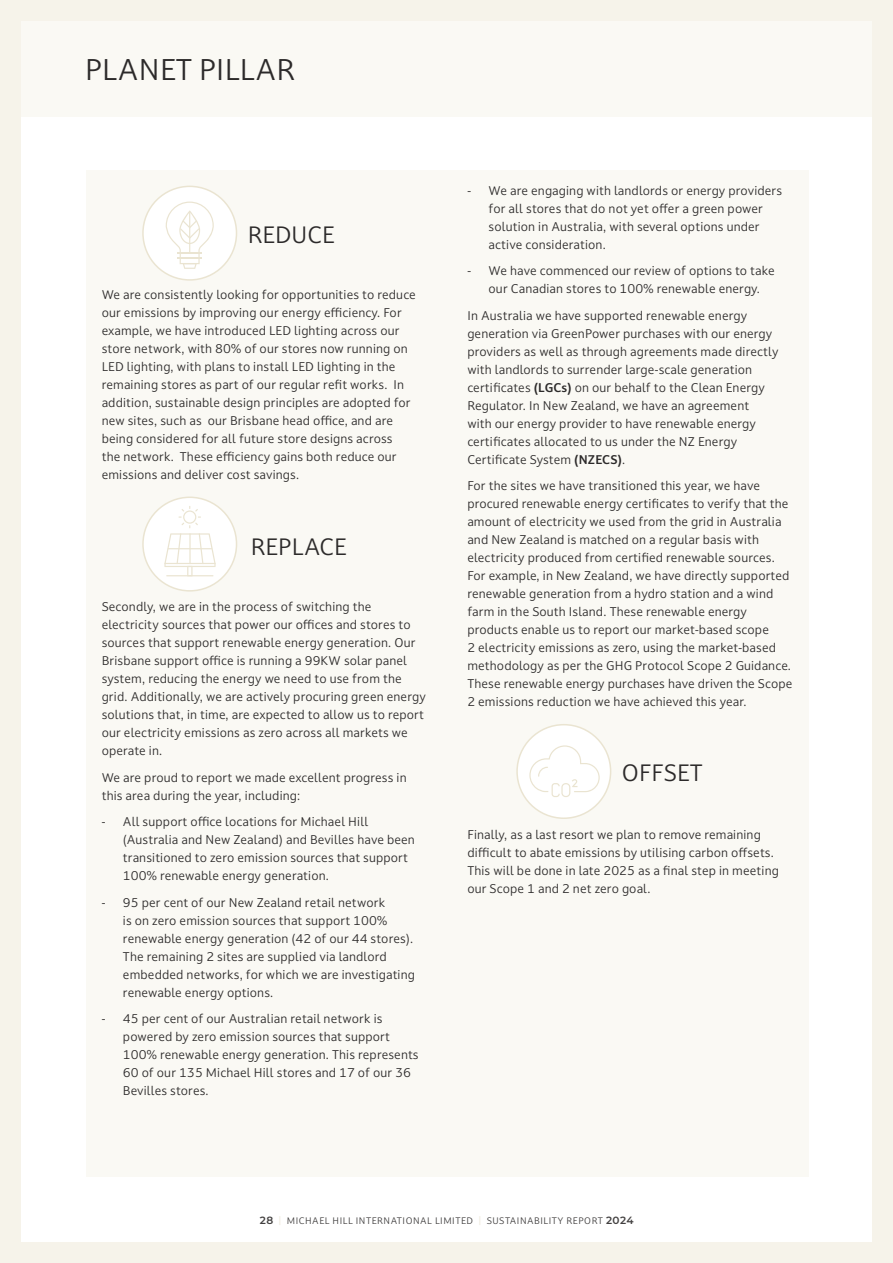
<style>
.page{position:relative;width:893px;height:1263px;background:#f6f3ea}
.page>*{position:absolute;margin:0;border:0;box-sizing:border-box;transform-origin:0 0}
.t1{font:28.5px "Darkmode Darkmode On";color:#2c2a2a}
.t2{font:22.5px "Darkmode Darkmode On";color:#2c2a2a}
.t3{font:12px/18px "Darkmode Darkmode On";letter-spacing:.01em;color:#2c2a2a}
.t4{font:9px "Darkmode Darkmode On";letter-spacing:.05em;color:#424040}
.s1{font-weight:700}
.s2{font-family:"Montserrat";font-weight:600;font-size:10.5px}
</style>
<div class="page">
<div style="left:21px;top:21px;width:851px;height:1221px;background:#fff"></div>
<div style="left:21px;top:21px;width:851px;height:96px;background:#faf9f4"></div>
<div style="left:86px;top:170px;width:722px;height:1006px;background:#faf9f4"></div>
<div style="left:143px;top:497px;width:94px;height:94px;background:#fff;border-radius:50%"></div>
<div style="left:142px;top:496px;width:95px;height:96px;border:2px solid #eae4d1;border-radius:50%"></div>
<div style="left:143px;top:186px;width:93px;height:94px;background:#fff;border-radius:50%"></div>
<div style="left:142px;top:186px;width:95px;height:95px;border:2px solid #eae4d1;border-radius:50%"></div>
<svg style="left:165px;top:202px;width:49px;height:67px"></svg>
<svg style="left:164px;top:506px;width:52px;height:70px"></svg>
<div style="left:517px;top:725px;width:94px;height:93px;background:#fff;border-radius:50%"></div>
<div style="left:516px;top:724px;width:95px;height:95px;border:2px solid #eae4d1;border-radius:50%"></div>
<svg style="left:529px;top:745px;width:71px;height:52px"></svg>
<h1 class="t1" style="left:85px;top:50px;width:212px">PLANET PILLAR</h1>
<h2 class="t2" style="left:248px;top:220px;width:88px">REDUCE</h2>
<p class="t3" style="left:102px;top:285px;width:316px">We are consistently looking for opportunities to reduce our emissions by improving our energy efficiency. For example, we have introduced LED lighting across our store network, with 80% of our stores now running on LED lighting, with plans to install LED lighting in the remaining stores as part of our regular refit works. In addition, sustainable design principles are adopted for new sites, such as our Brisbane head office, and are being considered for all future store designs across<br>the network. These efficiency gains both reduce our emissions and deliver cost savings.</p>
<h2 class="t2" style="left:251px;top:531px;width:97px">REPLACE</h2>
<p class="t3" style="left:102px;top:598px;width:326px">Secondly, we are in the process of switching the electricity sources that power our offices and stores to sources that support renewable energy generation. Our Brisbane support office is running a 99KW solar panel system, reducing the energy we need to use from the grid. Additionally, we are actively procuring green energy solutions that, in time, are expected to allow us to report our electricity emissions as zero across all markets we operate in.</p>
<p class="t3" style="left:102px;top:768px;width:306px">We are proud to report we made excellent progress in this area during the year, including:</p>
<p class="t3" style="left:123px;top:813px;width:293px;text-indent:-21px">- All support office locations for Michael Hill (Australia and New Zealand) and Bevilles have been transitioned to zero emission sources that support 100% renewable energy generation.</p>
<p class="t3" style="left:123px;top:893px;width:294px;text-indent:-21px">- 95 per cent of our New Zealand retail network<br>is on zero emission sources that support 100% renewable energy generation (42 of our 44 stores).<br>The remaining 2 sites are supplied via landlord embedded networks, for which we are investigating renewable energy options.</p>
<p class="t3" style="left:123px;top:1010px;width:297px;text-indent:-21px">- 45 per cent of our Australian retail network is powered by zero emission sources that support 100% renewable energy generation. This represents 60 of our 135 Michael Hill stores and 17 of our 36<br>Bevilles stores.</p>
<p class="t3" style="left:489px;top:181px;width:295px;text-indent:-21px">- We are engaging with landlords or energy providers for all stores that do not yet offer a green power solution in Australia, with several options under active consideration.</p>
<p class="t3" style="left:467px;top:261px;width:309px;text-align:center">- We have commenced our review of options to take our Canadian stores to 100% renewable energy.</p>
<p class="t3" style="left:467px;top:306px;width:313px">In Australia we have supported renewable energy generation via GreenPower purchases with our energy providers as well as through agreements made directly with landlords to surrender large-scale generation certificates <span class="s1">(LGCs)</span> on our behalf to the Clean Energy Regulator. In New Zealand, we have an agreement<br>with our energy provider to have renewable energy certificates allocated to us under the NZ Energy Certificate System <span class="s1">(NZECS)</span>.</p>
<p class="t3" style="left:467px;top:476px;width:327px">For the sites we have transitioned this year, we have procured renewable energy certificates to verify that the amount of electricity we used from the grid in Australia and New Zealand is matched on a regular basis with electricity produced from certified renewable sources.<br>For example, in New Zealand, we have directly supported renewable generation from a hydro station and a wind farm in the South Island. These renewable energy products enable us to report our market-based scope<br>2 electricity emissions as zero, using the market-based methodology as per the GHG Protocol Scope 2 Guidance.<br>These renewable energy purchases have driven the Scope 2 emissions reduction we have achieved this year.</p>
<h2 class="t2" style="left:622px;top:757px;width:82px">OFFSET</h2>
<p class="t3" style="left:467px;top:825px;width:313px">Finally, as a last resort we plan to remove remaining difficult to abate emissions by utilising carbon offsets.<br>This will be done in late 2025 as a final step in meeting our Scope 1 and 2 net zero goal.</p>
<p class="t4" style="left:260px;top:1214px;width:375px"><span class="s2">28</span> <sup>|</sup> MICHAEL HILL INTERNATIONAL LIMITED <sup>|</sup> SUSTAINABILITY REPORT <span class="s2">2024</span></p>
</div>
